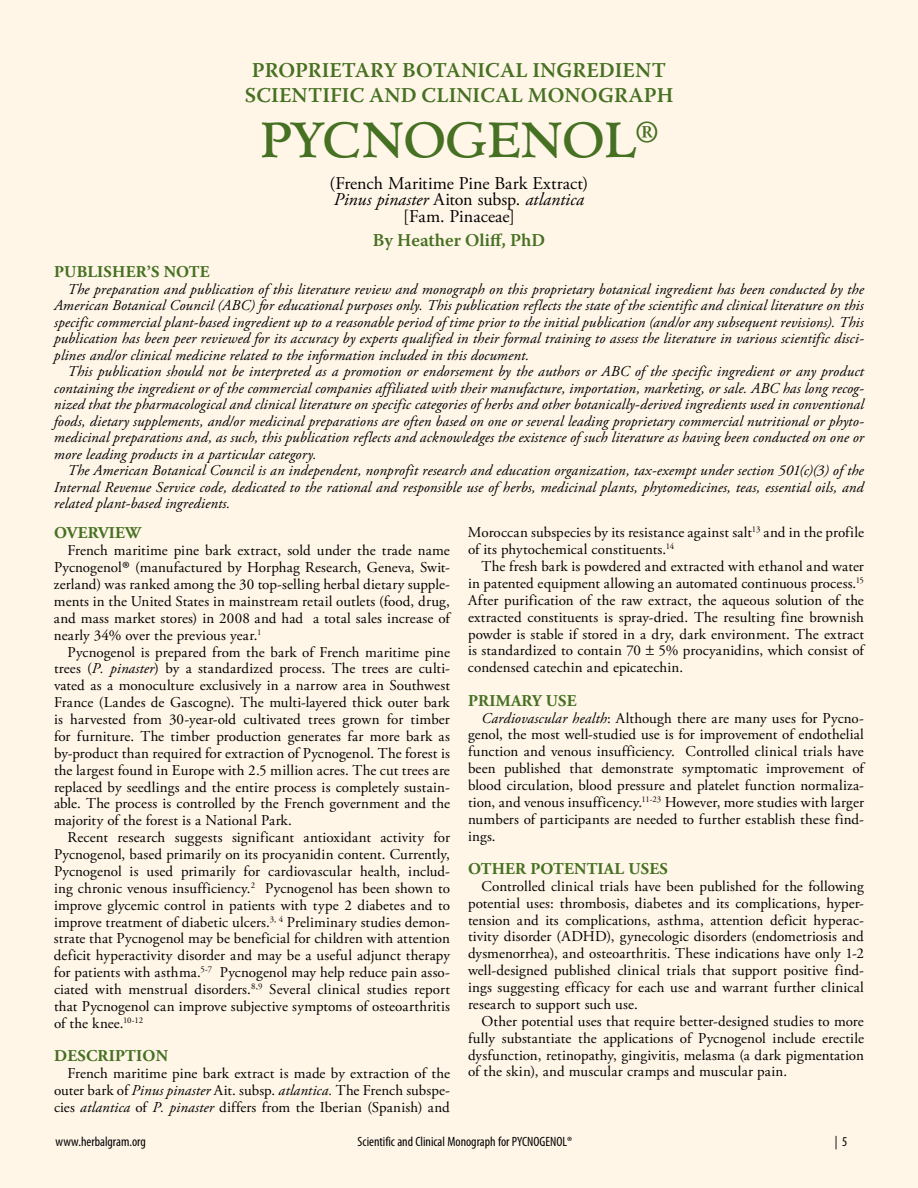
<style>
.page{position:relative;width:918px;height:1188px;background:#fff6e8}
.page>*{position:absolute;margin:0;border:0;box-sizing:border-box;transform-origin:0 0}
.t1{font:48px "Minister";letter-spacing:-.02em;color:#467022}
.t2{font:600 21px/25.2px "Warnock Pro";letter-spacing:.005em;color:#467022;text-align:center}
.t3{font:18px/16.8px "Adobe Garamond Pro";color:#000;text-align:center}
.t4{font:600 18px "Warnock Pro";color:#467022}
.t5{font:700 16.5px "Adobe Garamond Pro";letter-spacing:.015em;color:#467022}
.t6{font:15px/16.8px "Adobe Garamond Pro";letter-spacing:.005em;color:#000;text-align:justify}
.t7{font:italic 15px/16.5px "Adobe Garamond Pro";letter-spacing:.01em;color:#000;text-align:justify}
.t8{font:condensed 13.5px "Myriad Pro";color:#000}
.s1{font-style:italic}
.s2{font-size:24px}
</style>
<div class="page">
<h2 class="t2" style="left:245px;top:57px;width:430px">PROPRIETARY BOTANICAL INGREDIENT<br>SCIENTIFIC AND CLINICAL MONOGRAPH</h2>
<h1 class="t1" style="left:260px;top:111px;width:400px">PYCNOGENOL<sup>®</sup></h1>
<p class="t3" style="left:330px;top:175px;width:260px">(French Maritime Pine Bark Extract)<br><span class="s1">Pinus pinaster</span> Aiton subsp. <span class="s1">atlantica </span>[Fam. Pinaceae]</p>
<p class="t4" style="left:373px;top:230px;width:174px">By Heather Oliff, PhD</p>
<p class="t5" style="left:54px;top:262px;width:157px">PUBLISHER’S NOTE</p>
<p class="t7" style="left:54px;top:281px;width:812px;text-indent:14px">The preparation and publication of this literature review and monograph on this proprietary botanical ingredient has been conducted by the American Botanical Council (ABC) for educational purposes only. This publication reflects the state of the scientific and clinical literature on this specific commercial plant-based ingredient up to a reasonable period of time prior to the initial publication (and/or any subsequent revisions). This publication has been peer reviewed for its accuracy by experts qualified in their formal training to assess the literature in various scientific disci&shy;plines and/or clinical medicine related to the information included in this document.</p>
<p class="t7" style="left:54px;top:363px;width:812px;text-indent:14px">This publication should not be interpreted as a promotion or endorsement by the authors or ABC of the specific ingredient or any product containing the ingredient or of the commercial companies affiliated with their manufacture, importation, marketing, or sale. ABC has long recog&shy;nized that the pharmacological and clinical literature on specific categories of herbs and other botanically-derived ingredients used in conventional foods, dietary supplements, and/or medicinal preparations are often based on one or several leading proprietary commercial nutritional or phyto&shy;medicinal preparations and, as such, this publication reflects and acknowledges the existence of such literature as having been conducted on one or more leading products in a particular category.</p>
<p class="t7" style="left:54px;top:462px;width:811px;text-indent:14px">The American Botanical Council is an independent, nonprofit research and education organization, tax-exempt under section 501(c)(3) of the Internal Revenue Service code, dedicated to the rational and responsible use of herbs, medicinal plants, phytomedicines, teas, essential oils, and related plant-based ingredients.</p>
<p class="t5" style="left:54px;top:524px;width:88px">OVERVIEW</p>
<p class="t6" style="left:54px;top:543px;width:398px;text-indent:14px">French maritime pine bark extract, sold under the trade name Pycnogenol<span class="s2">®</span> (manufactured by Horphag Research, Geneva, Swit&shy;zerland) was ranked among the 30 top-selling herbal dietary supple&shy;ments in the United States in mainstream retail outlets (food, drug, and mass market stores) in 2008 and had a total sales increase of nearly 34% over the previous year.<sup>1</sup></p>
<p class="t6" style="left:54px;top:644px;width:397px;text-indent:14px">Pycnogenol is prepared from the bark of French maritime pine trees (<span class="s1">P. pinaster</span>) by a standardized process. The trees are culti&shy;vated as a monoculture exclusively in a narrow area in Southwest France (Landes de Gascogne). The multi-layered thick outer bark is harvested from 30-year-old cultivated trees grown for timber for furniture. The timber production generates far more bark as by-product than required for extraction of Pycnogenol. The forest is the largest found in Europe with 2.5 million acres. The cut trees are replaced by seedlings and the entire process is completely sustain&shy;able. The process is controlled by the French government and the majority of the forest is a National Park.</p>
<p class="t6" style="left:54px;top:830px;width:398px;text-indent:14px">Recent research suggests significant antioxidant activity for Pycnogenol, based primarily on its procyanidin content. Currently, Pycnogenol is used primarily for cardiovascular health, includ&shy;ing chronic venous insufficiency.<sup>2</sup> Pycnogenol has been shown to improve glycemic control in patients with type 2 diabetes and to improve treatment of diabetic ulcers.<sup>3,</sup> <sup>4</sup> Preliminary studies demon&shy;strate that Pycnogenol may be beneficial for children with attention deficit hyperactivity disorder and may be a useful adjunct therapy for patients with asthma.<sup>5-7</sup> Pycnogenol may help reduce pain asso&shy;ciated with menstrual disorders.<sup>8,9</sup> Several clinical studies report that Pycnogenol can improve subjective symptoms of osteoarthritis of the knee.<sup>10-12</sup></p>
<p class="t5" style="left:54px;top:1046px;width:115px">DESCRIPTION</p>
<p class="t6" style="left:54px;top:1065px;width:397px;text-indent:14px">French maritime pine bark extract is made by extraction of the outer bark of <span class="s1">Pinus pinaster</span> Ait. subsp. <span class="s1">atlantica.</span> The French subspe&shy;cies <span class="s1">atlantica</span> of <span class="s1">P. pinaster</span> differs from the Iberian (Spanish) and</p>
<p class="t6" style="left:468px;top:525px;width:398px">Moroccan subspecies by its resistance against salt<sup>13</sup> and in the profile of its phytochemical constituents.<sup>14</sup></p>
<p class="t6" style="left:468px;top:559px;width:398px;text-indent:14px">The fresh bark is powdered and extracted with ethanol and water in patented equipment allowing an automated continuous process.<sup>15<br></sup>After purification of the raw extract, the aqueous solution of the extracted constituents is spray-dried. The resulting fine brownish powder is stable if stored in a dry, dark environment. The extract is standardized to contain 70 5% procyanidins, which consist of condensed catechin and epicatechin.</p>
<p class="t5" style="left:468px;top:691px;width:110px">PRIMARY USE</p>
<p class="t6" style="left:468px;top:710px;width:398px;text-indent:14px"><span class="s1">Cardiovascular health</span>: Although there are many uses for Pycno&shy;genol, the most well-studied use is for improvement of endothelial function and venous insufficiency. Controlled clinical trials have been published that demonstrate symptomatic improvement of blood circulation, blood pressure and platelet function normaliza&shy;tion, and venous insufficency.<sup>11-23</sup> However, more studies with larger numbers of participants are needed to further establish these find&shy;ings.</p>
<p class="t5" style="left:468px;top:859px;width:201px">OTHER POTENTIAL USES</p>
<p class="t6" style="left:468px;top:878px;width:398px;text-indent:14px">Controlled clinical trials have been published for the following potential uses: thrombosis, diabetes and its complications, hyper&shy;tension and its complications, asthma, attention deficit hyperac&shy;tivity disorder (ADHD), gynecologic disorders (endometriosis and dysmenorrhea), and osteoarthritis. These indications have only 1-2 well-designed published clinical trials that support positive find&shy;ings suggesting efficacy for each use and warrant further clinical research to support such use.</p>
<p class="t6" style="left:468px;top:1013px;width:397px;text-indent:14px">Other potential uses that require better-designed studies to more fully substantiate the applications of Pycnogenol include erectile dysfunction, retinopathy, gingivitis, melasma (a dark pigmentation of the skin), and muscular cramps and muscular pain.</p>
<p class="t8" style="left:56px;top:1133px;width:92px">www.herbalgram.org</p>
<p class="t8" style="left:358px;top:1133px;width:216px">Scientific and Clinical Monograph for PYCNOGENOL®</p>
<p class="t8" style="left:835px;top:1133px;width:14px">| 5</p>
</div>
